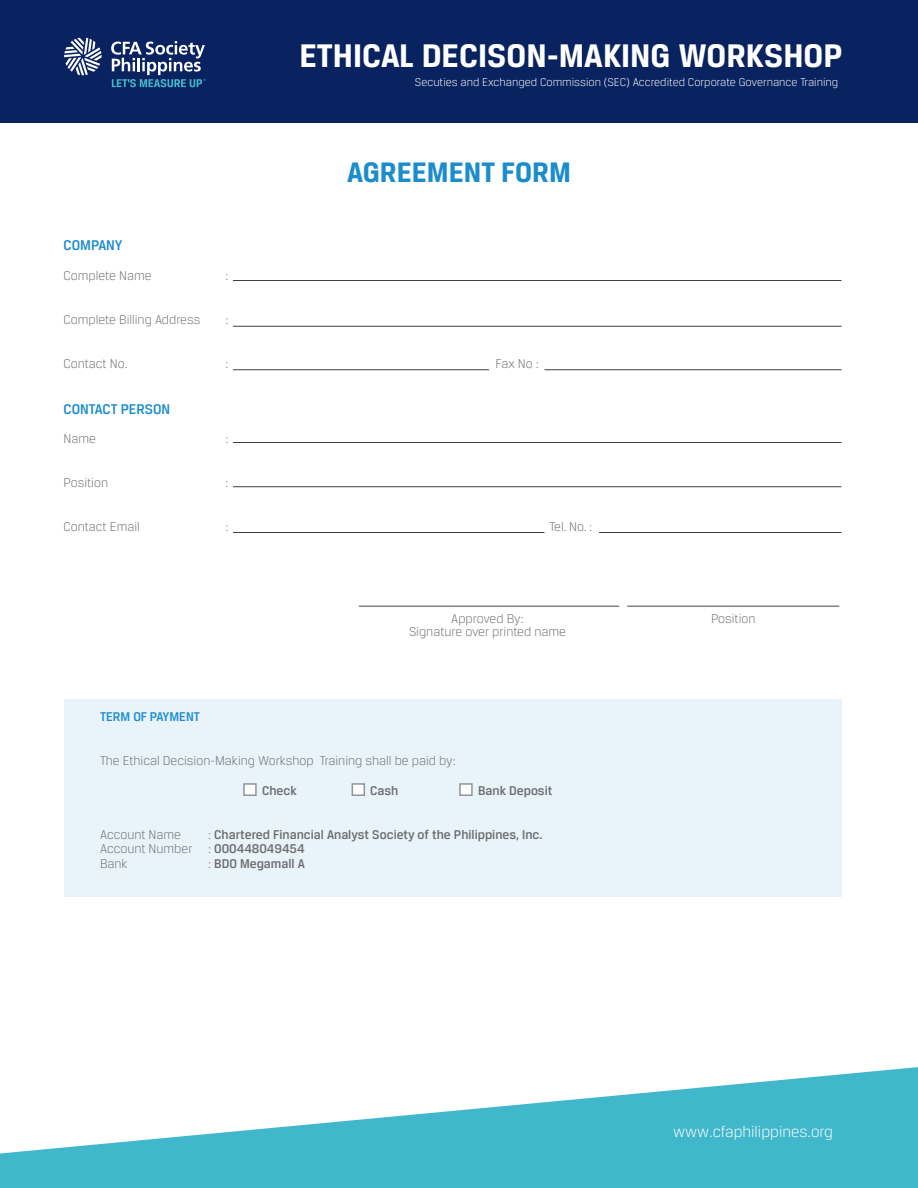
<style>
.page{position:relative;width:918px;height:1188px;background:#fff}
.page>*{position:absolute;margin:0;border:0;box-sizing:border-box;transform-origin:0 0}
.t1{font:700 34.8px "CFA Breuer Text";color:#fff}
.t2{font:700 30px "CFA Breuer Text";color:#1b8ccc}
.t3{font:300 16.5px "CFA Breuer Text";color:#fff}
.t4{font:500 15px "CFA Breuer Text";color:#1b8ccc}
.t5{font:300 13.5px/13.2px "CFA Breuer Text";color:#6d6e70;text-align:center}
.t6{font:500 13.5px/14.7px "CFA Breuer Text";color:#6d6e70}
.t7{font:500 13.5px "CFA Breuer Text";color:#1b8ccc}
.t8{font:300 12px "CFA Breuer Text";color:#fff}
.s1{font-weight:300}
</style>
<div class="page">
<div style="left:0;top:0;width:918px;height:123px;background:#092360"></div>
<svg style="left:64px;top:38px;width:38px;height:37px"></svg>
<svg style="left:111px;top:41px;width:95px;height:46px"></svg>
<svg style="left:0;top:1067px;width:918px;height:121px;fill:#41b7cc"></svg>
<div style="left:64px;top:699px;width:778px;height:197px;background:#e8f3fa"></div>
<hr style="left:359px;top:606px;width:260px;height:1px;background:#808184">
<hr style="left:627px;top:606px;width:212px;height:1px;background:#808184">
<div style="left:243px;top:783px;width:14px;height:13px;background:#fff;border:2px solid #929497"></div>
<div style="left:352px;top:783px;width:13px;height:13px;background:#fff;border:2px solid #929497"></div>
<div style="left:459px;top:783px;width:14px;height:13px;background:#fff;border:2px solid #929497"></div>
<h1 class="t1" style="left:299px;top:36px;width:545px">ETHICAL DECISON-MAKING WORKSHOP</h1>
<p class="t8" style="left:415px;top:75px;width:425px">Secuties and Exchanged Commission (SEC) Accredited Corporate Governance Training</p>
<h2 class="t2" style="left:347px;top:155px;width:225px">AGREEMENT FORM</h2>
<p class="t4" style="left:64px;top:237px;width:61px">COMPANY</p>
<p class="t5" style="left:64px;top:269px;width:89px">Complete Name</p>
<p class="t5" style="left:226px;top:269px;width:5px">:</p>
<p class="t5" style="left:64px;top:313px;width:138px">Complete Billing Address</p>
<p class="t5" style="left:226px;top:313px;width:5px">:</p>
<p class="t5" style="left:64px;top:357px;width:66px">Contact No.</p>
<p class="t5" style="left:226px;top:357px;width:5px">:</p>
<p class="t5" style="left:496px;top:357px;width:45px">Fax No :</p>
<p class="t4" style="left:64px;top:401px;width:108px">CONTACT PERSON</p>
<p class="t5" style="left:64px;top:432px;width:34px">Name</p>
<p class="t5" style="left:226px;top:432px;width:5px">:</p>
<p class="t5" style="left:64px;top:476px;width:46px">Position</p>
<p class="t5" style="left:226px;top:476px;width:5px">:</p>
<p class="t5" style="left:64px;top:520px;width:78px">Contact Email</p>
<p class="t5" style="left:226px;top:520px;width:5px">:</p>
<p class="t5" style="left:550px;top:520px;width:44px">Tel. No. :</p>
<p class="t5" style="left:409px;top:612px;width:159px">Approved By:<br>Signature over printed name</p>
<p class="t5" style="left:711px;top:612px;width:46px">Position</p>
<p class="t7" style="left:100px;top:709px;width:101px">TERM OF PAYMENT</p>
<p class="t5" style="left:100px;top:754px;width:357px">The Ethical Decision-Making Workshop Training shall be paid by:</p>
<p class="t6" style="left:262px;top:783px;width:36px">Check</p>
<p class="t6" style="left:370px;top:783px;width:30px">Cash</p>
<p class="t6" style="left:478px;top:783px;width:76px">Bank Deposit</p>
<p class="t5" style="left:100px;top:828px;width:83px">Account Name</p>
<p class="t6" style="left:100px;top:827px;width:444px;text-indent:108px"><span class="s1">:</span> Chartered Financial Analyst Society of the Philippines, Inc.<br><span class="s1">Account Number :</span> 000448049454<br><span class="s1">Bank</span></p>
<p class="t6" style="left:208px;top:856px;width:98px"><span class="s1">:</span> BDO Megamall A</p>
<p class="t3" style="left:673px;top:1122px;width:161px">www.cfaphilippines.org</p>
</div>
